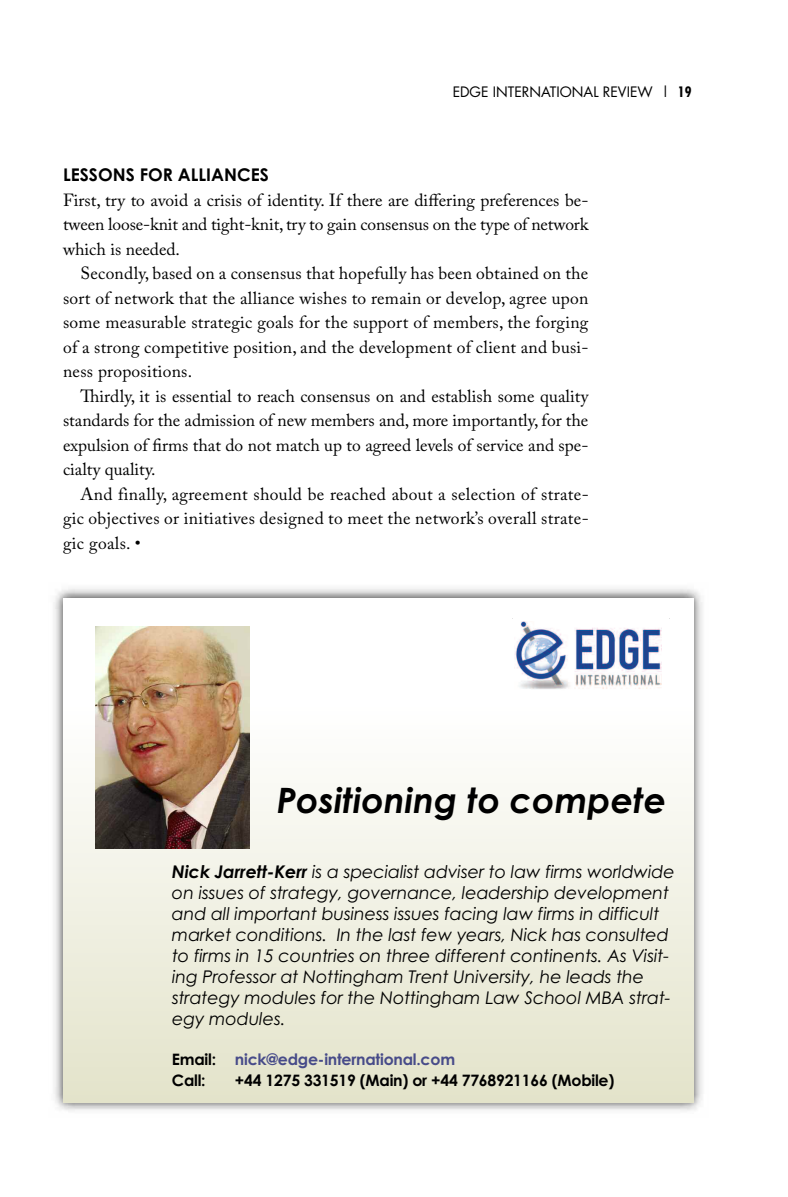
<style>
.page{position:relative;width:788px;height:1197px;background:#fff}
.page>*{position:absolute;margin:0;border:0;box-sizing:border-box;transform-origin:0 0}
.t1{font:italic 700 35px "Century Gothic";color:#000}
.t2{font:17.5px/24.5px "Adobe Caslon Pro";letter-spacing:.01em;color:#000;text-align:justify}
.t3{font:italic 17.5px/21px "Century Gothic";letter-spacing:-.005em;color:#000}
.t4{font:700 17.5px "Century Gothic";color:#000}
.t5{font:700 15.75px "Century Gothic";letter-spacing:-.015em;color:#000}
.t6{font:700 15.75px/21px "Century Gothic";letter-spacing:-.015em;color:#474b89}
.t7{font:14px "Futura";color:#000}
.s1{font-weight:700;font-stretch:condensed}
.s2{font-weight:700}
.s3{color:#000}
</style>
<div class="page">
<img style="left:54px;top:588px;width:649px;height:523px">
<div style="left:63px;top:598px;width:630px;height:504px;background:#fff"></div>
<div style="left:63px;top:707px;width:630px;height:395px;background:linear-gradient(to bottom,#fefefd,#e3e3ca)"></div>
<img style="left:96px;top:627px;width:153px;height:222px">
<svg style="left:512px;top:618px;width:150px;height:71px"></svg>
<p class="t7" style="left:452px;top:86px;width:240px">EDGE INTERNATIONAL REVIEW | <span class="s1">19</span></p>
<p class="t4" style="left:63px;top:165px;width:207px">LESSONS FOR ALLIANCES</p>
<p class="t2" style="left:63px;top:190px;width:527px">First, try to avoid a crisis of identity. If there are differing preferences be&shy;tween loose-knit and tight-knit,try to gain consensus on the type of network which is needed.</p>
<p class="t2" style="left:63px;top:263px;width:527px;text-indent:18px">Secondly, based on a consensus that hopefully has been obtained on the sort of network that the alliance wishes to remain or develop, agree upon some measurable strategic goals for the support of members, the forging of a strong competitive position, and the development of client and busi&shy;ness propositions.</p>
<p class="t2" style="left:63px;top:386px;width:527px;text-indent:18px">Thirdly, it is essential to reach consensus on and establish some quality standards for the admission of new members and, more importantly, for the expulsion of firms that do not match up to agreed levels of service and spe&shy;cialty quality.</p>
<p class="t2" style="left:63px;top:484px;width:527px;text-indent:18px">And finally, agreement should be reached about a selection of strate&shy;gic objectives or initiatives designed to meet the network’s overall strate&shy;gic goals. •</p>
<h1 class="t1" style="left:276px;top:781px;width:391px">Positioning to compete</h1>
<p class="t3" style="left:172px;top:861px;width:504px"><span class="s2">Nick Jarrett-Kerr</span> is a specialist adviser to law firms worldwide on issues of strategy, governance, leadership development and all important business issues facing law firms in difficult market conditions. In the last few years, Nick has consulted to firms in 15 countries on three different continents. As Visit&shy;ing Professor at Nottingham Trent University, he leads the strategy modules for the Nottingham Law School MBA strat&shy;egy modules.</p>
<p class="t6" style="left:172px;top:1049px;width:285px"><span class="s3">Email:</span> nick@edge-international.com<br><span class="s3">Call:</span></p>
<p class="t5" style="left:235px;top:1071px;width:381px">+44 1275 331519 (Main) or +44 7768921166 (Mobile)</p>
</div>
